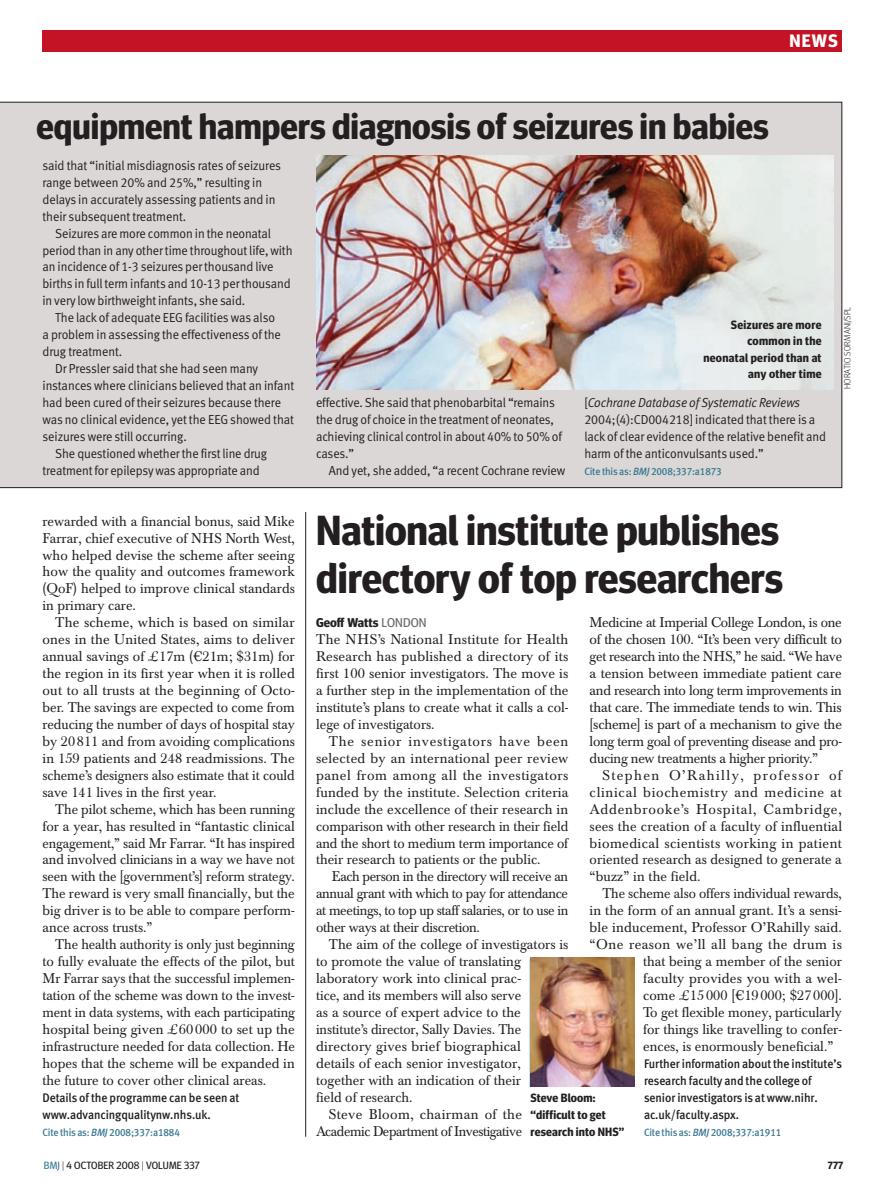
<style>
.page{position:relative;width:893px;height:1191px;background:#fff}
.page>*{position:absolute;margin:0;border:0;box-sizing:border-box;transform-origin:0 0}
.news_head_28bold{font:700 42px/48px "Meta Headline OT";color:#231f20}
.t1{font:700 36px "Meta Headline OT";color:#231f20}
.t2{font:700 18px "Meta Headline OT";color:#fff}
.news_body_3colm_ind{font:13.95px/17px "Baskerville BE";color:#231f20;text-align:justify}
.news_body_3colm_ind-2{font:13.95px/17px "Baskerville BE";color:#231f20;text-align:justify;scale:.96 1}
.news_body_3colm_ind-3{font:13.95px/17px "Baskerville BE";letter-spacing:-.03em;color:#231f20;text-align:right}
.news_body_3colm_ind-4{font:13.95px "Baskerville BE";letter-spacing:.03em;color:#231f20}
.news_BOX_sans_text{font:13.05px/17px "Meta Normal LF";letter-spacing:-.01em;color:#231f20;scale:.95 1}
.news_byline_author{font:700 12.75px "Meta Headline OT";color:#231f20}
.news_further_info{font:12.45px/17px "Meta Medium LF";letter-spacing:-.005em;color:#231f20;scale:.95 1}
.picture_caption{font:700 12px/16.5px "Meta Headline OT";letter-spacing:.02em;color:#231f20}
.citation{font:10.5px "Meta Medium LF";letter-spacing:-.015em;color:#3c7b93;scale:.95 1}
.t3{font:10.5px "Meta Headline OT";color:#231f20}
.t4{font:700 10.5px "Meta Headline OT";color:#231f20}
.t5{font:300 9px "Meta Headline OT";letter-spacing:.015em;color:#231f20}
.s1{font-style:italic}
.s2{font-weight:400;color:#6c6d70}
.s3{color:#3c7b93}
.s4{font-weight:300}
</style>
<div class="page">
<div style="left:0;top:102px;width:842px;height:386px;background:#dad7d6"></div>
<div style="left:43px;top:30px;width:799px;height:21px;background:#c41324"></div>
<hr style="left:305px;top:512px;width:1px;height:624px;background:#231f20">
<img style="left:316px;top:156px;width:518px;height:233px">
<img style="left:531px;top:957px;width:104px;height:129px">
<p class="t2" style="left:789px;top:30px;width:50px">NEWS</p>
<h2 class="t1" style="left:37px;top:105px;width:734px">equipment hampers diagnosis of seizures in babies</h2>
<p class="news_BOX_sans_text" style="left:43px;top:157px;width:253px">said that “initial misdiagnosis rates of seizures range between 20% and 25%,” resulting in delays in accurately assessing patients and in their subsequent treatment.</p>
<p class="news_BOX_sans_text" style="left:43px;top:224px;width:265px;text-indent:13px">Seizures are more common in the neonatal period than in any other time throughout life, with an incidence of 1-3 seizures per thousand live births in full term infants and 10-13 per thousand in very low birthweight infants, she said.</p>
<p class="news_BOX_sans_text" style="left:43px;top:309px;width:253px;text-indent:13px">The lack of adequate EEG facilities was also a problem in assessing the effectiveness of the drug treatment.</p>
<p class="news_BOX_sans_text" style="left:43px;top:360px;width:266px;text-indent:13px">Dr Pressler said that she had seen many instances where clinicians believed that an infant had been cured of their seizures because there was no clinical evidence, yet the EEG showed that seizures were still occurring.</p>
<p class="news_BOX_sans_text" style="left:43px;top:445px;width:238px;text-indent:13px">She questioned whether the first line drug treatment for epilepsy was appropriate and</p>
<p class="news_body_3colm_ind" style="left:43px;top:513px;width:254px">rewarded with a financial bonus, said Mike Farrar, chief executive of NHS North West, who helped devise the scheme after seeing how the quality and outcomes framework (QoF) helped to improve clinical standards in primary care.</p>
<p class="news_body_3colm_ind" style="left:43px;top:614px;width:254px;text-indent:13px">The scheme, which is based on similar ones in the United States, aims to deliver annual savings of £17m (€21m; $31m) for the region in its first year when it is rolled out to all trusts at the beginning of Octo&shy;ber. The savings are expected to come from reducing the number of days of hospital stay by 20811 and from avoiding complications in 159 patients and 248 readmissions. The scheme’s designers also estimate that it could save 141 lives in the first year.</p>
<p class="news_body_3colm_ind-2" style="left:43px;top:800px;width:264px;text-indent:13px">The pilot scheme, which has been running for a year, has resulted in “fantastic clinical engagement,” said Mr Farrar. “It has inspired and involved clinicians in a way we have not seen with the [government’s] reform strategy.<br>The reward is very small financially, but the big driver is to be able to compare perform&shy;ance across trusts.”</p>
<p class="news_body_3colm_ind-2" style="left:43px;top:936px;width:264px;text-indent:13px">The health authority is only just beginning to fully evaluate the effects of the pilot, but Mr Farrar says that the successful implemen&shy;tation of the scheme was down to the invest&shy;ment in data systems, with each participating hospital being given £60 000 to set up the infrastructure needed for data collection. He hopes that the scheme will be expanded in the future to cover other clinical areas.</p>
<p class="news_further_info" style="left:43px;top:1088px;width:209px">Details of the programme can be seen at www.advancingqualitynw.nhs.uk.</p>
<p class="citation" style="left:43px;top:1125px;width:146px">Cite this as: <span class="s1">BMJ</span> 2008;337:a1884</p>
<p class="news_BOX_sans_text" style="left:316px;top:394px;width:260px">effective. She said that phenobarbital “remains the drug of choice in the treatment of neonates, achieving clinical control in about 40% to 50% of cases.”</p>
<p class="news_BOX_sans_text" style="left:329px;top:461px;width:250px">And yet, she added, “a recent Cochrane review</p>
<p class="picture_caption" style="left:703px;top:316px;width:120px;text-align:right">Seizures are more common in the neonatal period than at any other time</p>
<p class="news_BOX_sans_text" style="left:584px;top:394px;width:256px">[<span class="s1">Cochrane Database of Systematic Reviews </span>2004;(4):CD004218] indicated that there is a lack of clear evidence of the relative benefit and harm of the anticonvulsants used.”</p>
<p class="citation" style="left:584px;top:465px;width:146px">Cite this as: <span class="s1">BMJ</span> 2008;337:a1873</p>
<p class="news_head_28bold" style="left:316px;top:506px;width:468px">National institute publishes directory of top researchers</p>
<p class="t5" style="left:842px;top:389px;width:83px;rotate:-90deg">Horatio Sormani/spl</p>
<p class="news_body_3colm_ind" style="left:590px;top:614px;width:254px">Medicine at Imperial College London, is one of the chosen 100. “It’s been very difficult to get research into the NHS,” he said. “We have a tension between immediate patient care and research into long term improvements in that care. The immediate tends to win. This [scheme] is part of a mechanism to give the long term goal of preventing disease and pro&shy;ducing new treatments a higher priority.”</p>
<p class="news_body_3colm_ind" style="left:590px;top:767px;width:254px;text-indent:13px">Stephen O’Rahilly, professor of clinical biochemistry and medicine at Addenbrooke’s Hospital, Cambridge, sees the creation of a faculty of influential biomedical scientists working in patient oriented research as designed to generate a “buzz” in the field.</p>
<p class="news_body_3colm_ind-2" style="left:602px;top:885px;width:251px">The scheme also offers individual rewards,</p>
<p class="news_body_3colm_ind" style="left:590px;top:902px;width:254px">in the form of an annual grant. It’s a sensi-</p>
<p class="news_body_3colm_ind" style="left:590px;top:919px;width:254px">ble inducement, Professor O’Rahilly said.</p>
<p class="news_body_3colm_ind-4" style="left:590px;top:936px;width:254px">“One reason we’ll all bang the drum is</p>
<p class="news_body_3colm_ind" style="left:643px;top:953px;width:200px">that being a member of the senior</p>
<p class="news_body_3colm_ind" style="left:643px;top:970px;width:200px">faculty provides you with a wel-</p>
<p class="news_body_3colm_ind" style="left:643px;top:987px;width:200px">come £15000 [€19000; $27000].</p>
<p class="news_body_3colm_ind" style="left:643px;top:1004px;width:200px">To get flexible money, particularly</p>
<p class="news_body_3colm_ind" style="left:643px;top:1021px;width:200px">for things like travelling to confer-</p>
<p class="news_body_3colm_ind" style="left:643px;top:1038px;width:192px">ences, is enormously beneficial.”</p>
<p class="news_further_info" style="left:644px;top:1054px;width:210px">Further information about the institute’s research faculty and the college of senior investigators is at www.nihr. ac.uk/faculty.aspx.</p>
<p class="citation" style="left:644px;top:1125px;width:146px">Cite this as: <span class="s1">BMJ</span> 2008;337:a1911</p>
<p class="news_byline_author" style="left:316px;top:615px;width:112px">Geoff Watts <span class="s2">LO NDON</span></p>
<p class="news_body_3colm_ind" style="left:316px;top:631px;width:254px">The NHS’s National Institute for Health Research has published a directory of its first 100 senior investigators. The move is a further step in the implementation of the institute’s plans to create what it calls a col&shy;lege of investigators.</p>
<p class="news_body_3colm_ind" style="left:316px;top:733px;width:254px;text-indent:13px">The senior investigators have been selected by an international peer review panel from among all the investigators funded by the institute. Selection criteria include the excellence of their research in comparison with other research in their field and the short to medium term importance of their research to patients or the public.</p>
<p class="news_body_3colm_ind" style="left:316px;top:868px;width:254px;text-indent:16px">Each person in the directory will receive an annual grant with which to pay for attendance at meetings, to top up staff salaries, or to use in other ways at their discretion.</p>
<p class="news_body_3colm_ind" style="left:316px;top:936px;width:254px;text-align:left;text-indent:13px">The aim of the college of investigators is to promote the value of translating laboratory work into clinical prac-<br>tice, and its members will also serve<br>as a source of expert advice to the institute’s director, Sally Davies. The directory gives brief biographical<br>details of each senior investigator, together with an indication of their<br>field of research.</p>
<p class="news_body_3colm_ind-3" style="left:316px;top:1105px;width:207px">Steve Bloom, chairman of the<br>Academic Department of Investigative</p>
<p class="picture_caption" style="left:531px;top:1088px;width:95px;line-height:17px">Steve Bloom: “difficult to get research into NHS”</p>
<p class="t3" style="left:44px;top:1159px;width:157px"><span class="s3">BMJ</span> <span class="s4">|</span> 4 OCTOBER 2008 <span class="s4">|</span> VOLUME 337</p>
<p class="t4" style="left:828px;top:1159px;width:17px">777</p>
</div>
